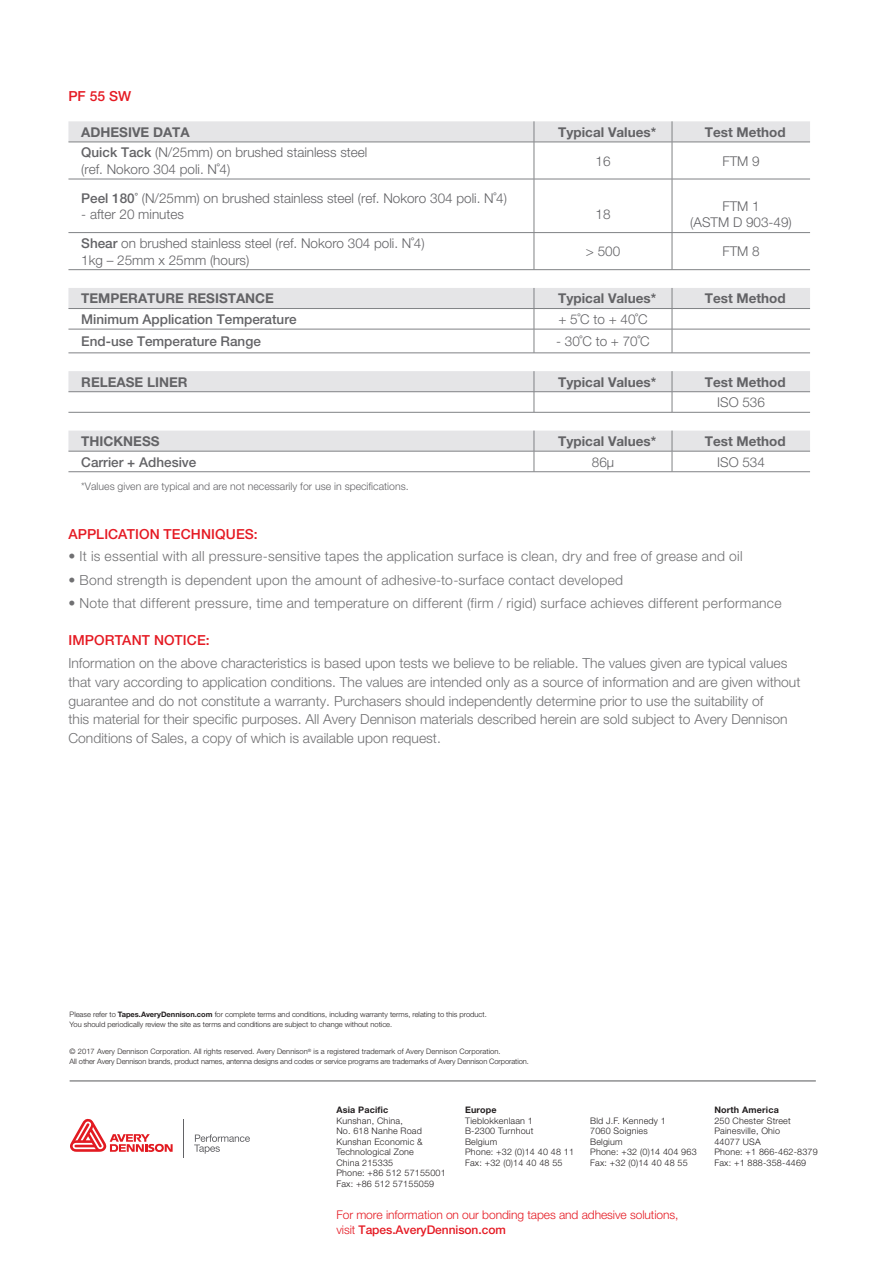
<style>
.page{position:relative;width:893px;height:1263px;background:#fff}
.page>*{position:absolute;margin:0;border:0;box-sizing:border-box;transform-origin:0 0}
.t1{font:300 13.8px/18.8px "Helvetica Neue LT Std";color:#707072}
.t2{font:300 13.8px "Helvetica Neue LT Std";letter-spacing:.02em;color:#707072}
.t3{font:500 13.8px "Helvetica Neue LT Std";letter-spacing:.01em;color:#e51a23}
.t4{font:300 13.5px/16.5px "Helvetica Neue LT Std";color:#636366}
.t5{font:700 13.5px "Helvetica Neue LT Std";color:#636366}
.t6{font:500 13.5px "Helvetica Neue LT Std";color:#636366}
.t7{font:300 12px/15px "Helvetica Neue LT Std";letter-spacing:-.005em;color:#e51a23}
.t8{font:300 10.5px "Helvetica Neue LT Std";color:#636366}
.t9{font:300 9px/10.5px "Helvetica Neue LT Std";letter-spacing:.02em;color:#231f20}
.t10{font:700 9px "Helvetica Neue LT Std";letter-spacing:.02em;color:#231f20}
.t11{font:300 7.5px/9.3px "Helvetica Neue LT Std";color:#231f20}
.s1{font-weight:500}
.s2{font-weight:700}
</style>
<div class="page">
<hr style="left:70px;top:1081px;width:746px;height:1px;background:#57585a">
<hr style="left:184px;top:1119px;width:1px;height:38px;background:#636366">
<svg style="left:70px;top:1119px;width:103px;height:33px"></svg>
<svg style="left:194px;top:1134px;width:56px;height:20px"></svg>
<svg style="left:68px;top:121px;width:742px;height:330px"></svg>
<hr style="left:68px;top:142px;width:466px;height:1px;background:#808285">
<hr style="left:534px;top:142px;width:138px;height:1px;background:#808285">
<hr style="left:672px;top:142px;width:138px;height:1px;background:#808285">
<hr style="left:68px;top:179px;width:466px;height:1px;background:#808285">
<hr style="left:534px;top:179px;width:138px;height:1px;background:#808285">
<hr style="left:672px;top:179px;width:138px;height:1px;background:#808285">
<hr style="left:68px;top:232px;width:466px;height:1px;background:#808285">
<hr style="left:534px;top:232px;width:138px;height:1px;background:#808285">
<hr style="left:672px;top:232px;width:138px;height:1px;background:#808285">
<hr style="left:68px;top:269px;width:466px;height:1px;background:#808285">
<hr style="left:534px;top:269px;width:138px;height:1px;background:#808285">
<hr style="left:672px;top:269px;width:138px;height:1px;background:#808285">
<hr style="left:68px;top:308px;width:466px;height:1px;background:#808285">
<hr style="left:534px;top:308px;width:138px;height:1px;background:#808285">
<hr style="left:672px;top:308px;width:138px;height:1px;background:#808285">
<hr style="left:68px;top:329px;width:466px;height:1px;background:#808285">
<hr style="left:534px;top:329px;width:138px;height:1px;background:#808285">
<hr style="left:672px;top:329px;width:138px;height:1px;background:#808285">
<hr style="left:68px;top:353px;width:466px;height:1px;background:#808285">
<hr style="left:534px;top:353px;width:138px;height:1px;background:#808285">
<hr style="left:672px;top:353px;width:138px;height:1px;background:#808285">
<hr style="left:68px;top:391px;width:466px;height:1px;background:#808285">
<hr style="left:534px;top:391px;width:138px;height:1px;background:#808285">
<hr style="left:672px;top:391px;width:138px;height:1px;background:#808285">
<hr style="left:68px;top:412px;width:466px;height:1px;background:#808285">
<hr style="left:534px;top:412px;width:138px;height:1px;background:#808285">
<hr style="left:672px;top:412px;width:138px;height:1px;background:#808285">
<hr style="left:68px;top:451px;width:466px;height:1px;background:#808285">
<hr style="left:534px;top:451px;width:138px;height:1px;background:#808285">
<hr style="left:672px;top:451px;width:138px;height:1px;background:#808285">
<hr style="left:68px;top:471px;width:466px;height:1px;background:#808285">
<hr style="left:534px;top:471px;width:138px;height:1px;background:#808285">
<hr style="left:672px;top:471px;width:138px;height:1px;background:#808285">
<svg style="left:534px;top:121px;width:1px;height:21px"></svg>
<svg style="left:672px;top:121px;width:1px;height:21px"></svg>
<hr style="left:534px;top:142px;width:1px;height:37px;background:#808285">
<hr style="left:672px;top:142px;width:1px;height:37px;background:#808285">
<hr style="left:534px;top:179px;width:1px;height:53px;background:#808285">
<hr style="left:672px;top:179px;width:1px;height:53px;background:#808285">
<hr style="left:534px;top:233px;width:1px;height:36px;background:#808285">
<hr style="left:672px;top:233px;width:1px;height:36px;background:#808285">
<svg style="left:534px;top:288px;width:1px;height:65px"></svg>
<svg style="left:672px;top:288px;width:1px;height:65px"></svg>
<svg style="left:534px;top:371px;width:1px;height:41px"></svg>
<svg style="left:672px;top:371px;width:1px;height:41px"></svg>
<svg style="left:534px;top:431px;width:1px;height:40px"></svg>
<svg style="left:672px;top:431px;width:1px;height:40px"></svg>
<p class="t3" style="left:68px;top:88px;width:64px">PF 55 SW</p>
<p class="t5" style="left:81px;top:124px;width:110px">ADHESIVE DATA</p>
<p class="t5" style="left:558px;top:124px;width:99px">Typical Values*</p>
<p class="t5" style="left:705px;top:124px;width:82px">Test Method</p>
<p class="t4" style="left:81px;top:144px;width:288px"><span class="s1">Quick Tack</span> (N/25mm) on brushed stainless steel (ref. Nokoro 304 poli. N˚4)</p>
<p class="t4" style="left:595px;top:152px;width:17px">16</p>
<p class="t4" style="left:722px;top:152px;width:39px">FTM 9</p>
<p class="t4" style="left:81px;top:189px;width:427px"><span class="s1">Peel 180˚</span> (N/25mm) on brushed stainless steel (ref. Nokoro 304 poli. N˚4)</p>
<p class="t4" style="left:81px;top:206px;width:104px">- after 20 minutes</p>
<p class="t4" style="left:595px;top:206px;width:17px">18</p>
<p class="t4" style="left:690px;top:198px;width:103px;text-align:center">FTM 1<br>(ASTM D 903-49)</p>
<p class="t4" style="left:81px;top:235px;width:345px"><span class="s1">Shear</span> on brushed stainless steel (ref. Nokoro 304 poli. N˚4)<br>1kg – 25mm x 25mm (hours)</p>
<p class="t4" style="left:586px;top:243px;width:36px">&gt; 500</p>
<p class="t4" style="left:722px;top:243px;width:39px">FTM 8</p>
<p class="t5" style="left:81px;top:290px;width:194px">TEMPERATURE RESISTANCE</p>
<p class="t5" style="left:558px;top:290px;width:99px">Typical Values*</p>
<p class="t5" style="left:705px;top:290px;width:82px">Test Method</p>
<p class="t6" style="left:81px;top:311px;width:217px">Minimum Application Temperature</p>
<p class="t4" style="left:558px;top:311px;width:91px">+ 5˚C to + 40˚C</p>
<p class="t6" style="left:81px;top:333px;width:181px">End-use Temperature Range</p>
<p class="t4" style="left:556px;top:333px;width:95px">- 30˚C to + 70˚C</p>
<p class="t5" style="left:81px;top:373px;width:108px">RELEASE LINER</p>
<p class="t5" style="left:558px;top:373px;width:99px">Typical Values*</p>
<p class="t5" style="left:705px;top:373px;width:82px">Test Method</p>
<p class="t4" style="left:717px;top:394px;width:49px">ISO 536</p>
<p class="t5" style="left:81px;top:433px;width:80px">THICKNESS</p>
<p class="t5" style="left:558px;top:433px;width:99px">Typical Values*</p>
<p class="t5" style="left:705px;top:433px;width:83px">Test Method</p>
<p class="t6" style="left:81px;top:454px;width:117px">Carrier + Adhesive</p>
<p class="t4" style="left:592px;top:453px;width:24px">86µ</p>
<p class="t4" style="left:717px;top:453px;width:49px">ISO 534</p>
<p class="t8" style="left:81px;top:480px;width:329px">*Values given are typical and are not necessarily for use in specifications.</p>
<p class="t3" style="left:68px;top:525px;width:191px">APPLICATION TECHNIQUES:</p>
<p class="t2" style="left:68px;top:548px;width:676px">• It is essential with all pressure-sensitive tapes the application surface is clean, dry and free of grease and oil</p>
<p class="t2" style="left:68px;top:571px;width:556px">• Bond strength is dependent upon the amount of adhesive-to-surface contact developed</p>
<p class="t2" style="left:68px;top:595px;width:715px">• Note that different pressure, time and temperature on different (firm / rigid) surface achieves different performance</p>
<p class="t3" style="left:68px;top:632px;width:143px">IMPORTANT NOTICE:</p>
<p class="t1" style="left:68px;top:653px;width:733px">Information on the above characteristics is based upon tests we believe to be reliable. The values given are typical values that vary according to application conditions. The values are intended only as a source of information and are given without guarantee and do not constitute a warranty. Purchasers should independently determine prior to use the suitability of<br>this material for their specific purposes. All Avery Dennison materials described herein are sold subject to Avery Dennison Conditions of Sales, a copy of which is available upon request.</p>
<p class="t11" style="left:70px;top:1010px;width:419px">Please refer to <span class="s2">Tapes.AveryDennison.com</span> for complete terms and conditions, including warranty terms, relating to this product.<br>You should periodically review the site as terms and conditions are subject to change without notice.</p>
<p class="t11" style="left:70px;top:1047px;width:461px">© 2017 Avery Dennison Corporation. All rights reserved. Avery Dennison<sup>®</sup> is a registered trademark of Avery Dennison Corporation.<br>All other Avery Dennison brands, product names, antenna designs and codes or service programs are trademarks of Avery Dennison Corporation.</p>
<p class="t10" style="left:465px;top:1104px;width:33px">Europe</p>
<p class="t9" style="left:465px;top:1115px;width:111px">Tieblokkenlaan 1<br>B-2300 Turnhout<br>Belgium<br>Phone: +32 (0)14 40 48 11<br>Fax: +32 (0)14 40 48 55</p>
<p class="t9" style="left:590px;top:1115px;width:108px">Bld J.F. Kennedy 1<br>7060 Soignies<br>Belgium<br>Phone: +32 (0)14 404 963<br>Fax: +32 (0)14 40 48 55</p>
<p class="t10" style="left:336px;top:1104px;width:54px">Asia Pacific</p>
<p class="t9" style="left:336px;top:1115px;width:111px">Kunshan, China,<br>No. 618 Nanhe Road<br>Kunshan Economic &amp;<br>Technological Zone<br>China 215335<br>Phone: +86 512 57155001<br>Fax: +86 512 57155059</p>
<p class="t7" style="left:336px;top:1207px;width:344px">For more information on our bonding tapes and adhesive solutions, visit <span class="s1">Tapes.AveryDennison.com</span></p>
<p class="t10" style="left:714px;top:1104px;width:66px">North America</p>
<p class="t9" style="left:714px;top:1115px;width:105px">250 Chester Street<br>Painesville, Ohio<br>44077 USA<br>Phone: +1 866-462-8379<br>Fax: +1 888-358-4469</p>
</div>
